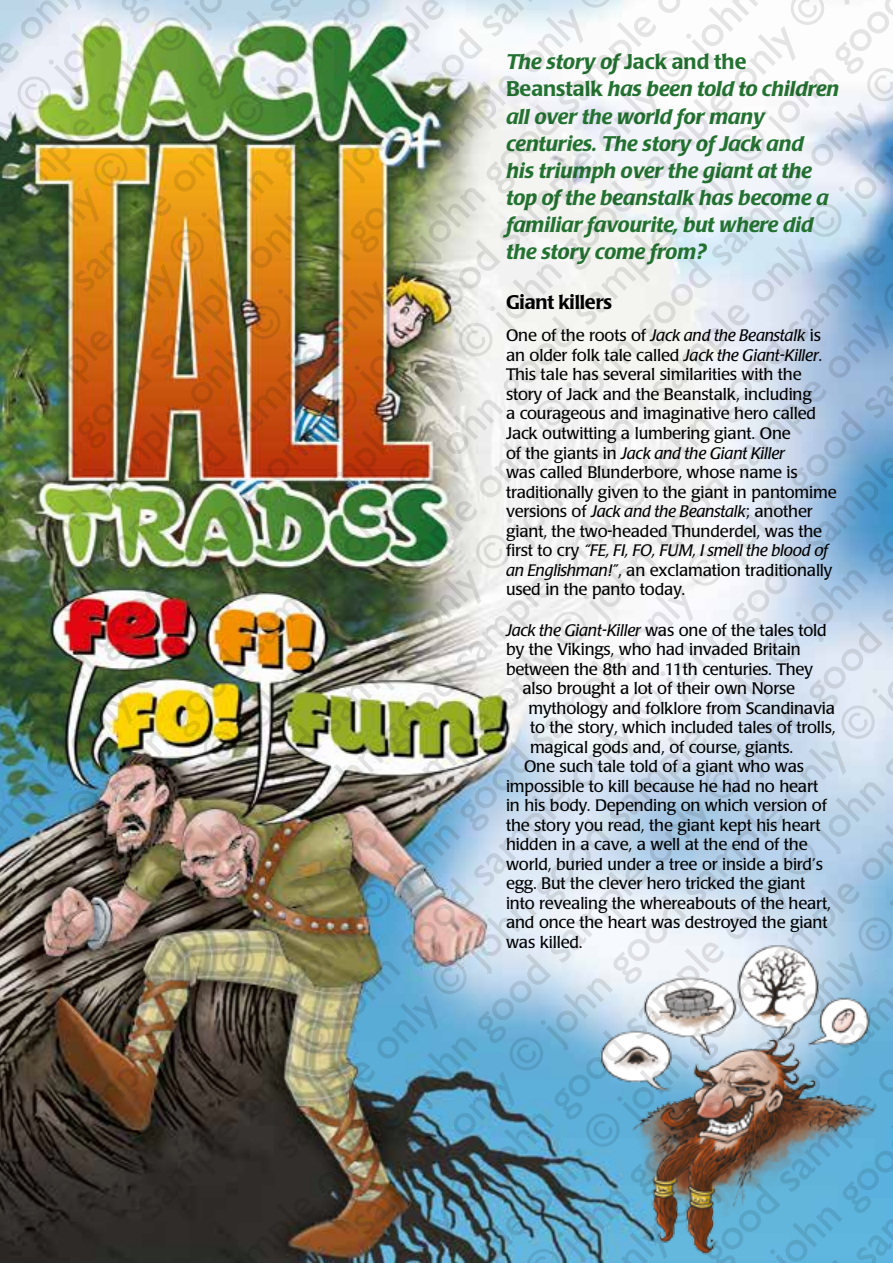
<style>
.page{position:relative;width:893px;height:1263px;background:#fff}
.page>*{position:absolute;margin:0;border:0;box-sizing:border-box;transform-origin:0 0}
.t1{font:italic 500 21px/27px "Poppl Laudatio";color:#237231}
.t2{font:500 19.5px "Poppl Laudatio";letter-spacing:-.01em;color:#000}
.t3{font:16.5px/19.5px "Poppl Laudatio";letter-spacing:-.01em;color:#000}
.s1{font-style:normal}
.s2{font-style:italic}
</style>
<div class="page">
<img style="left:0;top:0;width:893px;height:1263px">
<img style="left:545px;top:911px;width:348px;height:352px">
<p class="t1" style="left:506px;top:49px;width:334px">The story of <span class="s1">Jack and the<br>Beanstalk</span> has been told to children all over the world for many centuries. The story of Jack and<br>his triumph over the giant at the top of the beanstalk has become a familiar favourite, but where did the story come from?</p>
<p class="t2" style="left:506px;top:291px;width:108px">Giant killers</p>
<p class="t3" style="left:506px;top:326px;width:332px">One of the roots of <span class="s2">Jack and the Beanstalk</span> is an older folk tale called <span class="s2">Jack the Giant-Killer</span>.<br>This tale has several similarities with the story of Jack and the Beanstalk, including<br>a courageous and imaginative hero called Jack outwitting a lumbering giant. One<br>of the giants in <span class="s2">Jack and the Giant Killer<br></span>was called Blunderbore, whose name is traditionally given to the giant in pantomime versions of <span class="s2">Jack and the Beanstalk</span>; another giant, the two-headed Thunderdel, was the first to cry <span class="s2">“FE, FI, FO, FUM, I smell the blood of an Englishman!”</span>, an exclamation traditionally used in the panto today.</p>
<p class="t3" style="left:506px;top:621px;width:322px"><span class="s2">Jack the Giant-Killer</span> was one of the tales told</p>
<p class="t3" style="left:506px;top:640px;width:296px">by the Vikings, who had invaded Britain</p>
<p class="t3" style="left:506px;top:660px;width:309px">between the 8th and 11th centuries. They</p>
<p class="t3" style="left:522px;top:679px;width:274px">also brought a lot of their own Norse</p>
<p class="t3" style="left:528px;top:699px;width:308px">mythology and folklore from Scandinavia</p>
<p class="t3" style="left:530px;top:718px;width:307px">to the story, which included tales of trolls,</p>
<p class="t3" style="left:530px;top:738px;width:265px">magical gods and, of course, giants.</p>
<p class="t3" style="left:524px;top:757px;width:282px">One such tale told of a giant who was</p>
<p class="t3" style="left:506px;top:777px;width:314px">impossible to kill because he had no heart</p>
<p class="t3" style="left:506px;top:796px;width:322px">in his body. Depending on which version of</p>
<p class="t3" style="left:506px;top:816px;width:316px">the story you read, the giant kept his heart</p>
<p class="t3" style="left:506px;top:835px;width:303px">hidden in a cave, a well at the end of the</p>
<p class="t3" style="left:506px;top:855px;width:318px">world, buried under a tree or inside a bird’s</p>
<p class="t3" style="left:506px;top:874px;width:301px">egg. But the clever hero tricked the giant</p>
<p class="t3" style="left:506px;top:894px;width:327px">into revealing the whereabouts of the heart,</p>
<p class="t3" style="left:506px;top:913px;width:323px">and once the heart was destroyed the giant</p>
<p class="t3" style="left:506px;top:933px;width:78px">was killed.</p>
</div>
